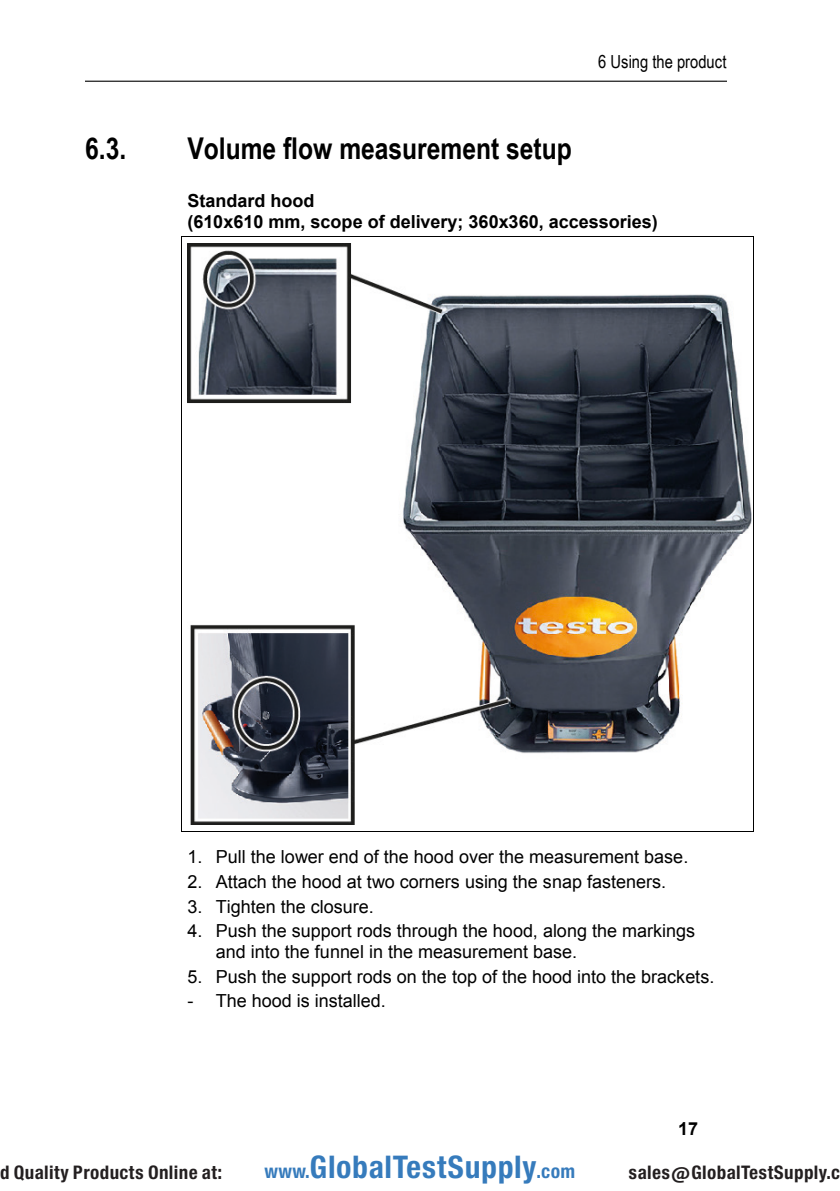
<style>
.page{position:relative;width:840px;height:1191px;background:#fff}
.page>*{position:absolute;margin:0;border:0;box-sizing:border-box;transform-origin:0 0}
.t1{font:700 30px "Arial Narrow";color:#000}
.t2{font:29.8px "Europa Gro Nr 2 SBOP Bol Con";letter-spacing:.02em;color:#367bbc}
.t3{font:18px/20.8px "Arial";color:#000}
.t4{font:700 18px/20.6px "Arial";letter-spacing:-.005em;color:#000}
.t5{font:18px "Arial Narrow";color:#000}
.t6{font:17.8px "Europa Gro Nr 2 SBOP Bol Con";letter-spacing:.02em;color:#231f20}
.s1{font-size:18.4px}
</style>
<div class="page">
<img style="left:85px;top:80px;width:641px;height:2px">
<hr style="left:182px;top:236px;width:570px;height:1px;background:#000">
<hr style="left:181px;top:237px;width:1px;height:594px;background:#000">
<hr style="left:752px;top:237px;width:1px;height:594px;background:#000">
<hr style="left:183px;top:831px;width:569px;height:1px;background:#000">
<img style="left:188px;top:243px;width:562px;height:581px">
<p class="t5" style="left:598px;top:48px;width:129px">6 Using the product</p>
<h2 class="t1" style="left:85px;top:126px;width:43px">6.3.</h2>
<h2 class="t1" style="left:187px;top:126px;width:386px">Volume flow measurement setup</h2>
<h5 class="t4" style="left:187px;top:191px;width:471px">Standard hood<br>(610x610 mm, scope of delivery; 360x360, accessories)</h5>
<p class="t3" style="left:187px;top:847px;width:502px">1. Pull the lower end of the hood over the measurement base.</p>
<p class="t3" style="left:187px;top:871px;width:480px">2. Attach the hood at two corners using the snap fasteners.</p>
<p class="t3" style="left:187px;top:896px;width:188px">3. Tighten the closure.</p>
<p class="t3" style="left:216px;top:921px;width:480px;text-indent:-28px">4. Push the support rods through the hood, along the markings and into the funnel in the measurement base.</p>
<p class="t3" style="left:187px;top:966px;width:528px">5. Push the support rods on the top of the hood into the brackets.</p>
<p class="t3" style="left:187px;top:991px;width:200px">- The hood is installed.</p>
<p class="t4" style="left:677px;top:1119px;width:21px">17</p>
<p class="t6" style="left:0;top:1162px;width:223px">d Quality Products Online at:</p>
<h2 class="t2" style="left:264px;top:1149px;width:312px"><span class="s1">www.</span>GlobalTestSupply<span class="s1">.com</span></h2>
<p class="t6" style="left:628px;top:1162px;width:213px">sales@GlobalTestSupply.c</p>
</div>
